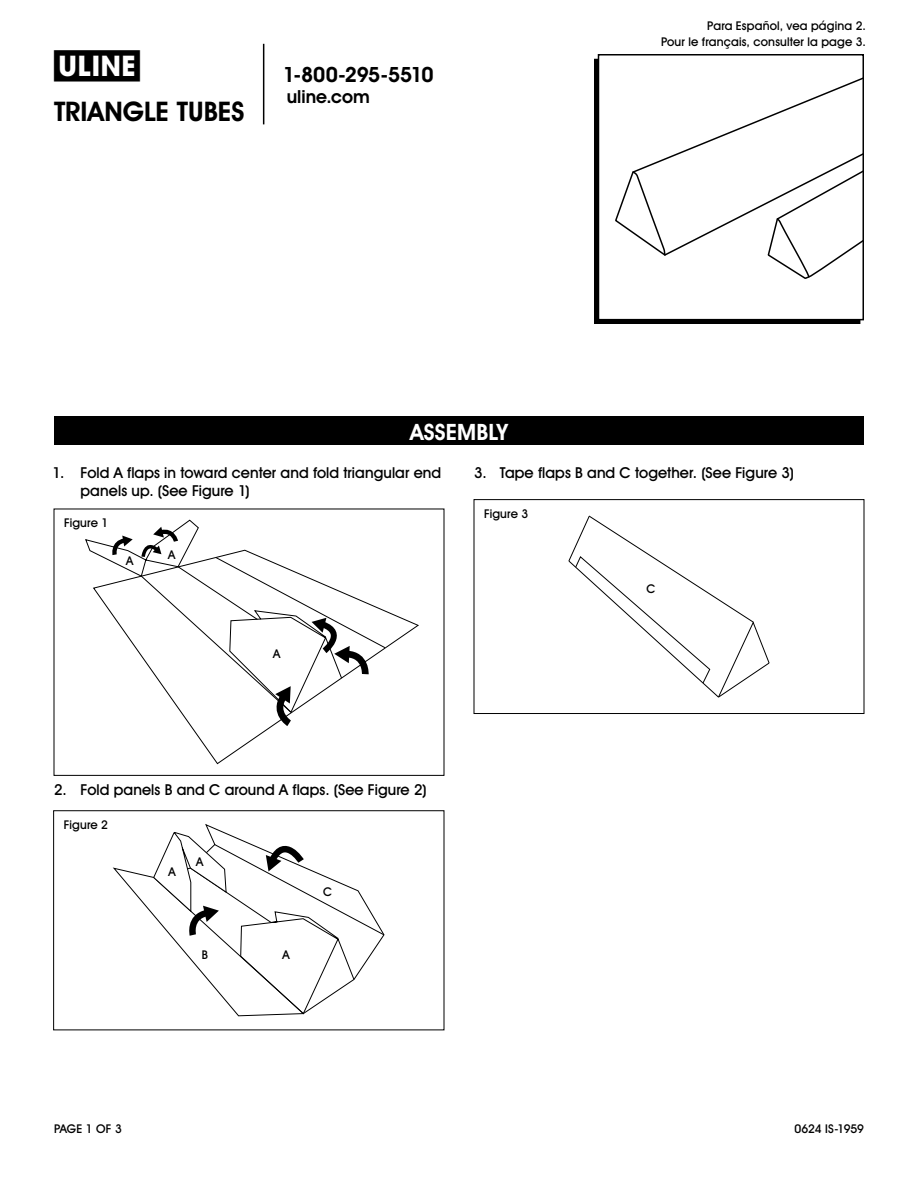
<style>
.page{position:relative;width:918px;height:1188px;background:#fff}
.page>*{position:absolute;margin:0;border:0;box-sizing:border-box;transform-origin:0 0}
.t1{font:700 28.5px "Uline Two Knine";color:#000}
.t2{font:700 27px "Uline Two Knine";color:#000}
.t3{font:700 22.5px "Uline Two Knine";letter-spacing:.01em;color:#fff}
.t4{font:700 21px "Uline Two Knine";letter-spacing:-.02em;color:#000}
.t5{font:700 18px "Uline Two Knine";color:#000}
.t6{font:15px/18px "Uline Two Knine";letter-spacing:.005em;color:#000}
.t7{font:12px/16.8px "Uline Two Knine";letter-spacing:.015em;color:#000;text-align:right}
.t8{font:12px "Uline Two Knine";letter-spacing:-.01em;color:#000}
</style>
<div class="page">
<hr style="left:263px;top:44px;width:1px;height:80px;background:#000">
<div style="left:594px;top:59px;width:266px;height:265px;border:2px solid #000"></div>
<div style="left:599px;top:55px;width:264px;height:265px;background:#fff"></div>
<svg style="left:615px;top:78px;width:246px;height:178px"></svg>
<svg style="left:632px;top:171px;width:34px;height:85px"></svg>
<svg style="left:767px;top:159px;width:94px;height:120px"></svg>
<div style="left:598px;top:54px;width:266px;height:266px;border:2px solid #000"></div>
<div style="left:54px;top:417px;width:810px;height:28px;background:#000"></div>
<svg style="left:193px;top:611px;width:226px;height:154px"></svg>
<svg style="left:85px;top:519px;width:301px;height:211px"></svg>
<div style="left:54px;top:509px;width:390px;height:267px;border:1px solid #000"></div>
<svg style="left:113px;top:824px;width:163px;height:193px"></svg>
<svg style="left:153px;top:832px;width:232px;height:183px"></svg>
<div style="left:53px;top:810px;width:391px;height:220px;border:1px solid #000"></div>
<svg style="left:568px;top:515px;width:202px;height:183px"></svg>
<div style="left:474px;top:499px;width:390px;height:215px;border:1px solid #000"></div>
<h1 class="t1" style="left:54px;top:49px;width:87px">π</h1>
<h2 class="t2" style="left:54px;top:95px;width:192px">TRIANGLE TUBES</h2>
<h3 class="t4" style="left:283px;top:62px;width:152px">1-800-295-5510</h3>
<p class="t5" style="left:287px;top:86px;width:84px">uline.com</p>
<p class="t7" style="left:661px;top:17px;width:206px">Para Español, vea página 2.<br>Pour le français, consulter la page 3.</p>
<h3 class="t3" style="left:410px;top:418px;width:99px">ASSEMBLY</h3>
<p class="t6" style="left:81px;top:464px;width:362px;text-indent:-28px">1. Fold A flaps in toward center and fold triangular end panels up. (See Figure 1)</p>
<p class="t6" style="left:474px;top:464px;width:321px">3. Tape flaps B and C together. (See Figure 3)</p>
<p class="t7" style="left:64px;top:514px;width:46px">Figure 1</p>
<p class="t7" style="left:126px;top:553px;width:9px">A</p>
<p class="t7" style="left:168px;top:546px;width:9px">A</p>
<p class="t7" style="left:273px;top:646px;width:9px">A</p>
<p class="t6" style="left:54px;top:780px;width:374px">2. Fold panels B and C around A flaps. (See Figure 2)</p>
<p class="t7" style="left:64px;top:816px;width:46px">Figure 2</p>
<p class="t7" style="left:168px;top:863px;width:9px">A</p>
<p class="t7" style="left:196px;top:853px;width:9px">A</p>
<p class="t7" style="left:202px;top:946px;width:8px">B</p>
<p class="t7" style="left:282px;top:946px;width:9px">A</p>
<p class="t7" style="left:323px;top:883px;width:11px">C</p>
<p class="t7" style="left:484px;top:505px;width:46px">Figure 3</p>
<p class="t7" style="left:647px;top:580px;width:11px">C</p>
<p class="t7" style="left:54px;top:1120px;width:69px">PAGE 1 OF 3</p>
<p class="t8" style="left:795px;top:1122px;width:71px">0624 IS-1959</p>
</div>
